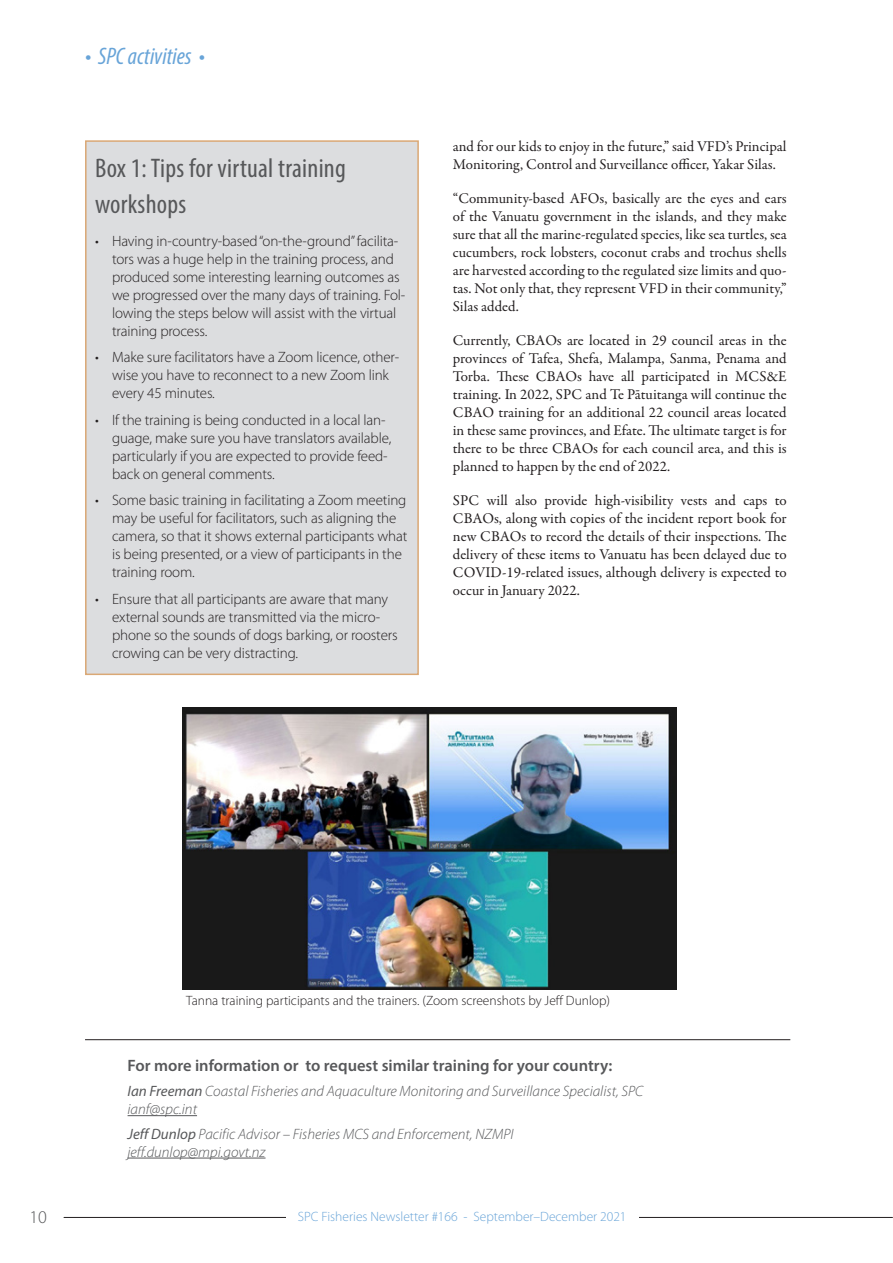
<style>
.page{position:relative;width:893px;height:1263px;background:#fff}
.page>*{position:absolute;margin:0;border:0;box-sizing:border-box;transform-origin:0 0}
.Title_article{font:condensed 27px/36px "Myriad Pro";letter-spacing:.01em;color:#57585a}
.t1{font:italic condensed 24px "Myriad Pro";color:#68a4d8}
.t2{font:300 18px "Myriad Pro";color:#57585a}
.for_more_information{font:600 16.5px "Myriad Pro";color:#57585a}
.Normal__Web{font:15px/18px "Garamond Premr Pro";color:#231f20;text-align:justify}
.t3{font:300 15px/18px "Myriad Pro";letter-spacing:-.01em;color:#231f20}
.For_more_info_name{font:italic 300 15px "Myriad Pro";color:#57585a}
.for_more_info_email{font:italic 300 15px "Myriad Pro";color:#57585a}
.caption_Figure{font:300 13.5px "Myriad Pro";color:#231f20}
.t4{font:300 13.5px "Myriad Pro";color:#68a4d8}
.s1{font-weight:400}
</style>
<div class="page">
<hr style="left:64px;top:1217px;width:828px;height:1px;background:#231f20">
<div style="left:286px;top:1210px;width:353px;height:20px;background:#fff"></div>
<img style="left:183px;top:708px;width:493px;height:282px">
<div style="left:86px;top:141px;width:332px;height:533px;background:#dcdddf"></div>
<div style="left:85px;top:140px;width:334px;height:535px;border:2px solid #daa875"></div>
<hr style="left:85px;top:1039px;width:705px;height:1px;background:#231f20">
<hr style="left:128px;top:1115px;width:69px;height:1px;background:#57585a">
<hr style="left:128px;top:1158px;width:138px;height:1px;background:#57585a">
<h2 class="t1" style="left:85px;top:41px;width:121px">• SPC activities •</h2>
<p class="Title_article" style="left:95px;top:149px;width:252px">Box 1: Tips for virtual training workshops</p>
<p class="t3" style="left:112px;top:232px;width:295px;text-indent:-17px">• Having in-country-based “on-the-ground” facilita&shy;tors was a huge help in the training process, and produced some interesting learning outcomes as we progressed over the many days of training. Fol&shy;lowing the steps below will assist with the virtual training process.</p>
<p class="t3" style="left:112px;top:348px;width:289px;text-indent:-17px">• Make sure facilitators have a Zoom licence, other&shy;wise you have to reconnect to a new Zoom link every 45 minutes.</p>
<p class="t3" style="left:112px;top:411px;width:281px;text-indent:-17px">• If the training is being conducted in a local lan&shy;guage, make sure you have translators available, particularly if you are expected to provide feed&shy;back on general comments.</p>
<p class="t3" style="left:112px;top:491px;width:297px;text-indent:-17px">• Some basic training in facilitating a Zoom meeting may be useful for facilitators, such as aligning the camera, so that it shows external participants what is being presented, or a view of participants in the training room.</p>
<p class="t3" style="left:112px;top:590px;width:287px;text-indent:-17px">• Ensure that all participants are aware that many external sounds are transmitted via the micro&shy;phone so the sounds of dogs barking, or roosters crowing can be very distracting.</p>
<p class="Normal__Web" style="left:453px;top:138px;width:335px">and for our kids to enjoy in the future,” said VFD’s Principal<br>Monitoring, Control and Surveillance officer, Yakar Silas.</p>
<p class="Normal__Web" style="left:453px;top:190px;width:335px">“Community-based AFOs, basically are the eyes and ears of the Vanuatu government in the islands, and they make sure that all the marine-regulated species, like sea turtles, sea cucumbers, rock lobsters, coconut crabs and trochus shells are harvested according to the regulated size limits and quo&shy;tas. Not only that, they represent VFD in their community,” Silas added.</p>
<p class="Normal__Web" style="left:453px;top:332px;width:335px">Currently, CBAOs are located in 29 council areas in the provinces of Tafea, Shefa, Malampa, Sanma, Penama and Torba. These CBAOs have all participated in MCS&amp;E training. In 2022, SPC and Te Pātuitanga will continue the CBAO training for an additional 22 council areas located in these same provinces, and Efate. The ultimate target is for there to be three CBAOs for each council area, and this is planned to happen by the end of 2022.</p>
<p class="Normal__Web" style="left:453px;top:492px;width:335px">SPC will also provide high-visibility vests and caps to CBAOs, along with copies of the incident report book for new CBAOs to record the details of their inspections. The delivery of these items to Vanuatu has been delayed due to COVID-19-related issues, although delivery is expected to occur in January 2022.</p>
<p class="caption_Figure" style="left:186px;top:992px;width:425px">Tanna training participants and the trainers. (Zoom screenshots by Jeff Dunlop)</p>
<p class="for_more_information" style="left:128px;top:1055px;width:486px">For more information or to request similar training for your country:</p>
<p class="For_more_info_name" style="left:128px;top:1082px;width:517px"><span class="s1">Ian Freeman</span> Coastal Fisheries and Aquaculture Monitoring and Surveillance Specialist, SPC</p>
<p class="for_more_info_email" style="left:128px;top:1100px;width:71px">ianf@spc.int</p>
<p class="For_more_info_name" style="left:128px;top:1124px;width:388px"><span class="s1">Jeff Dunlop</span> Pacific Advisor – Fisheries MCS and Enforcement, NZMPI</p>
<p class="for_more_info_email" style="left:128px;top:1142px;width:139px">jeff.dunlop@mpi.govt.nz</p>
<p class="t2" style="left:29px;top:1206px;width:19px">10</p>
<p class="t4" style="left:298px;top:1208px;width:330px">SPC Fisheries Newsletter #166 - September–December 2021</p>
</div>
